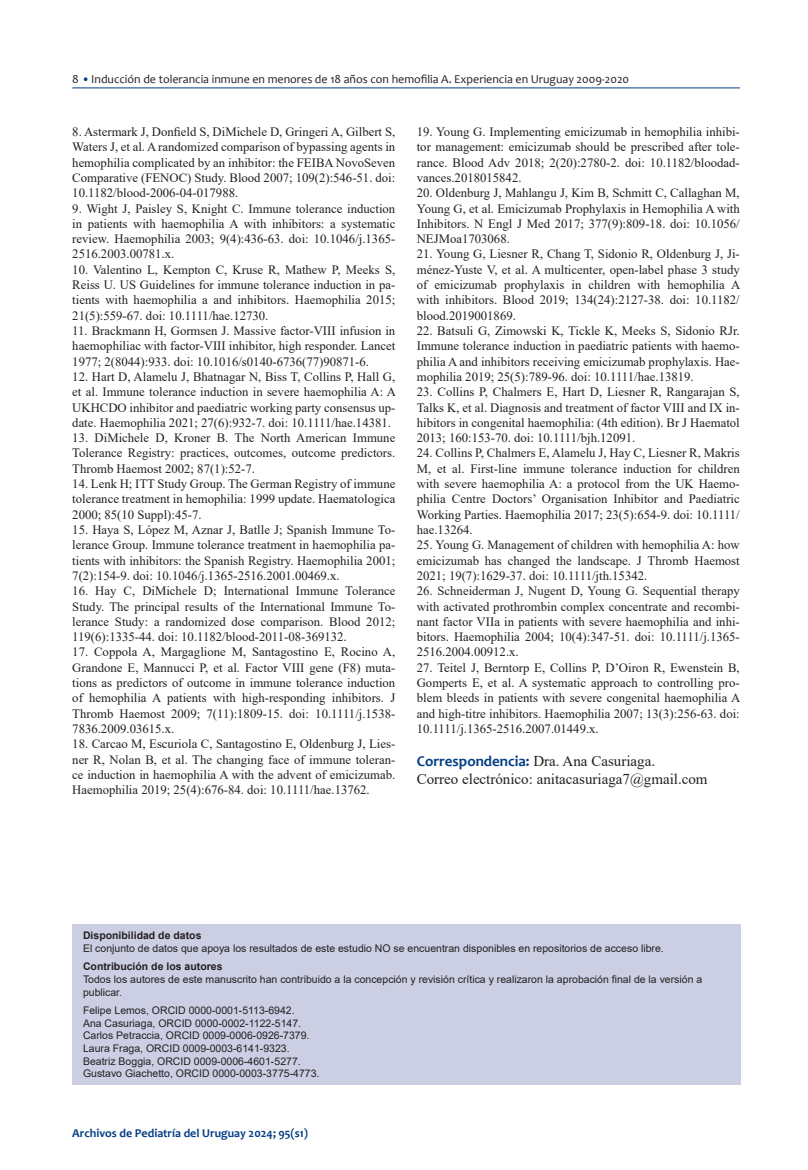
<style>
.page{position:relative;width:808px;height:1170px;background:#fff}
.page>*{position:absolute;margin:0;border:0;box-sizing:border-box;transform-origin:0 0}
.t1{font:15px/18px "Times New Roman";color:#231f20}
.t2{font:12.75px/15.3px "Times New Roman";color:#231f20;text-align:justify}
.t3{font:12px "Candara";color:#231f20}
.t4{font:700 12px "Candara";color:#033e84}
.t5{font:10.5px/12.6px "Arial";color:#231f20}
.t6{font:700 10.5px "Arial";color:#231f20}
.s1{font-weight:700;color:#033e84}
.s2{font-family:"Candara";font-weight:700;color:#033e84}
</style>
<div class="page">
<hr style="left:72px;top:87px;width:668px;height:1px;background:#033e84">
<div style="left:72px;top:923px;width:668px;height:161px;background:#cccfe4"></div>
<p class="t3" style="left:72px;top:71px;width:558px">8 <span class="s1">•</span>Inducción de tolerancia inmune en menores de 18 años con hemofilia A. Experiencia en Uruguay 2009-2020</p>
<p class="t2" style="left:72px;top:124px;width:325px">8. Astermark J, Donfield S, DiMichele D, Gringeri A, Gilbert S, Waters J, et al. A randomized comparison of bypassing agents in hemophilia complicated by an inhibitor: the FEIBA NovoSeven Comparative (FENOC) Study. Blood 2007; 109(2):546-51. doi:<br>10.1182/blood-2006-04-017988.</p>
<p class="t2" style="left:72px;top:200px;width:325px">9. Wight J, Paisley S, Knight C. Immune tolerance induction in patients with haemophilia A with inhibitors: a systematic review. Haemophilia 2003; 9(4):436-63. doi: 10.1046/j.1365- 2516.2003.00781.x.</p>
<p class="t2" style="left:72px;top:261px;width:325px">10. Valentino L, Kempton C, Kruse R, Mathew P, Meeks S, Reiss U. US Guidelines for immune tolerance induction in pa&shy;tients with haemophilia a and inhibitors. Haemophilia 2015; 21(5):559-67. doi: 10.1111/hae.12730.</p>
<p class="t2" style="left:72px;top:322px;width:325px">11. Brackmann H, Gormsen J. Massive factor-VIII infusion in haemophiliac with factor-VIII inhibitor, high responder. Lancet 1977; 2(8044):933. doi: 10.1016/s0140-6736(77)90871-6.</p>
<p class="t2" style="left:72px;top:368px;width:325px">12. Hart D, Alamelu J, Bhatnagar N, Biss T, Collins P, Hall G, et al. Immune tolerance induction in severe haemophilia A: A UKHCDO inhibitor and paediatric working party consensus up&shy;date. Haemophilia 2021; 27(6):932-7. doi: 10.1111/hae.14381.</p>
<p class="t2" style="left:72px;top:430px;width:325px">13. DiMichele D, Kroner B. The North American Immune Tolerance Registry: practices, outcomes, outcome predictors.<br>Thromb Haemost 2002; 87(1):52-7.</p>
<p class="t2" style="left:72px;top:475px;width:325px">14. Lenk H; ITT Study Group. The German Registry of immune tolerance treatment in hemophilia: 1999 update. Haematologica 2000; 85(10 Suppl):45-7.</p>
<p class="t2" style="left:72px;top:521px;width:325px">15. Haya S, López M, Aznar J, Batlle J; Spanish Immune To&shy;lerance Group. Immune tolerance treatment in haemophilia pa&shy;tients with inhibitors: the Spanish Registry. Haemophilia 2001; 7(2):154-9. doi: 10.1046/j.1365-2516.2001.00469.x.</p>
<p class="t2" style="left:72px;top:583px;width:325px">16. Hay C, DiMichele D; International Immune Tolerance Study. The principal results of the International Immune To&shy;lerance Study: a randomized dose comparison. Blood 2012; 119(6):1335-44. doi: 10.1182/blood-2011-08-369132.</p>
<p class="t2" style="left:72px;top:644px;width:325px">17. Coppola A, Margaglione M, Santagostino E, Rocino A, Grandone E, Mannucci P, et al. Factor VIII gene (F8) muta&shy;tions as predictors of outcome in immune tolerance induction of hemophilia A patients with high-responding inhibitors. J Thromb Haemost 2009; 7(11):1809-15. doi: 10.1111/j.1538- 7836.2009.03615.x.</p>
<p class="t2" style="left:72px;top:736px;width:325px">18. Carcao M, Escuriola C, Santagostino E, Oldenburg J, Lies&shy;ner R, Nolan B, et al. The changing face of immune toleran&shy;ce induction in haemophilia A with the advent of emicizumab.<br>Haemophilia 2019; 25(4):676-84. doi: 10.1111/hae.13762.</p>
<p class="t2" style="left:417px;top:124px;width:325px">19. Young G. Implementing emicizumab in hemophilia inhibi&shy;tor management: emicizumab should be prescribed after tole&shy;rance. Blood Adv 2018; 2(20):2780-2. doi: 10.1182/bloodad&shy;vances.2018015842.</p>
<p class="t2" style="left:417px;top:185px;width:325px">20. Oldenburg J, Mahlangu J, Kim B, Schmitt C, Callaghan M, Young G, et al. Emicizumab Prophylaxis in Hemophilia A with Inhibitors. N Engl J Med 2017; 377(9):809-18. doi: 10.1056/ NEJMoa1703068.</p>
<p class="t2" style="left:417px;top:246px;width:325px">21. Young G, Liesner R, Chang T, Sidonio R, Oldenburg J, Ji&shy;ménez-Yuste V, et al. A multicenter, open-label phase 3 study of emicizumab prophylaxis in children with hemophilia A with inhibitors. Blood 2019; 134(24):2127-38. doi: 10.1182/ blood.2019001869.</p>
<p class="t2" style="left:417px;top:322px;width:325px">22. Batsuli G, Zimowski K, Tickle K, Meeks S, Sidonio RJr.<br>Immune tolerance induction in paediatric patients with haemo&shy;philia A and inhibitors receiving emicizumab prophylaxis. Hae&shy;mophilia 2019; 25(5):789-96. doi: 10.1111/hae.13819.</p>
<p class="t2" style="left:417px;top:384px;width:325px">23. Collins P, Chalmers E, Hart D, Liesner R, Rangarajan S, Talks K, et al. Diagnosis and treatment of factor VIII and IX in&shy;hibitors in congenital haemophilia: (4th edition). Br J Haematol 2013; 160:153-70. doi: 10.1111/bjh.12091.</p>
<p class="t2" style="left:417px;top:445px;width:325px">24. Collins P, Chalmers E, Alamelu J, Hay C, Liesner R, Makris M, et al. First-line immune tolerance induction for children with severe haemophilia A: a protocol from the UK Haemo&shy;philia Centre Doctors’ Organisation Inhibitor and Paediatric Working Parties. Haemophilia 2017; 23(5):654-9. doi: 10.1111/ hae.13264.</p>
<p class="t2" style="left:417px;top:537px;width:325px">25. Young G. Management of children with hemophilia A: how emicizumab has changed the landscape. J Thromb Haemost 2021; 19(7):1629-37. doi: 10.1111/jth.15342.</p>
<p class="t2" style="left:417px;top:583px;width:325px">26. Schneiderman J, Nugent D, Young G. Sequential therapy with activated prothrombin complex concentrate and recombi&shy;nant factor VIIa in patients with severe haemophilia and inhi&shy;bitors. Haemophilia 2004; 10(4):347-51. doi: 10.1111/j.1365- 2516.2004.00912.x.</p>
<p class="t2" style="left:417px;top:659px;width:325px">27. Teitel J, Berntorp E, Collins P, D’Oiron R, Ewenstein B, Gomperts E, et al. A systematic approach to controlling pro&shy;blem bleeds in patients with severe congenital haemophilia A and high-titre inhibitors. Haemophilia 2007; 13(3):256-63. doi:<br>10.1111/j.1365-2516.2007.01449.x.</p>
<p class="t1" style="left:417px;top:751px;width:292px"><span class="s2">Correspondencia:</span> Dra. Ana Casuriaga.<br>Correo electrónico: anitacasuriaga7@gmail.com</p>
<p class="t6" style="left:83px;top:928px;width:120px">Disponibilidad de datos</p>
<p class="t5" style="left:83px;top:941px;width:582px">El conjunto de datos que apoya los resultados de este estudio NO se encuentran disponibles en repositorios de acceso libre.</p>
<p class="t6" style="left:83px;top:959px;width:141px">Contribución de los autores</p>
<p class="t5" style="left:83px;top:972px;width:621px">Todos los autores de este manuscrito han contribuido a la concepción y revisión crítica y realizaron la aprobación final de la versión a publicar.</p>
<p class="t5" style="left:83px;top:1004px;width:238px">Felipe Lemos, ORCID 0000-0001-5113-6942.<br>Ana Casuriaga, ORCID 0000-0002-1122-5147.<br>Carlos Petraccia, ORCID 0009-0006-0926-7379.<br>Laura Fraga, ORCID 0009-0003-6141-9323.<br>Beatriz Boggia, ORCID 0009-0006-4601-5277.<br>Gustavo Giachetto, ORCID 0000-0003-3775-4773.</p>
<p class="t4" style="left:72px;top:1125px;width:237px">Archivos de Pediatría del Uruguay 2024; 95(s1)</p>
</div>
